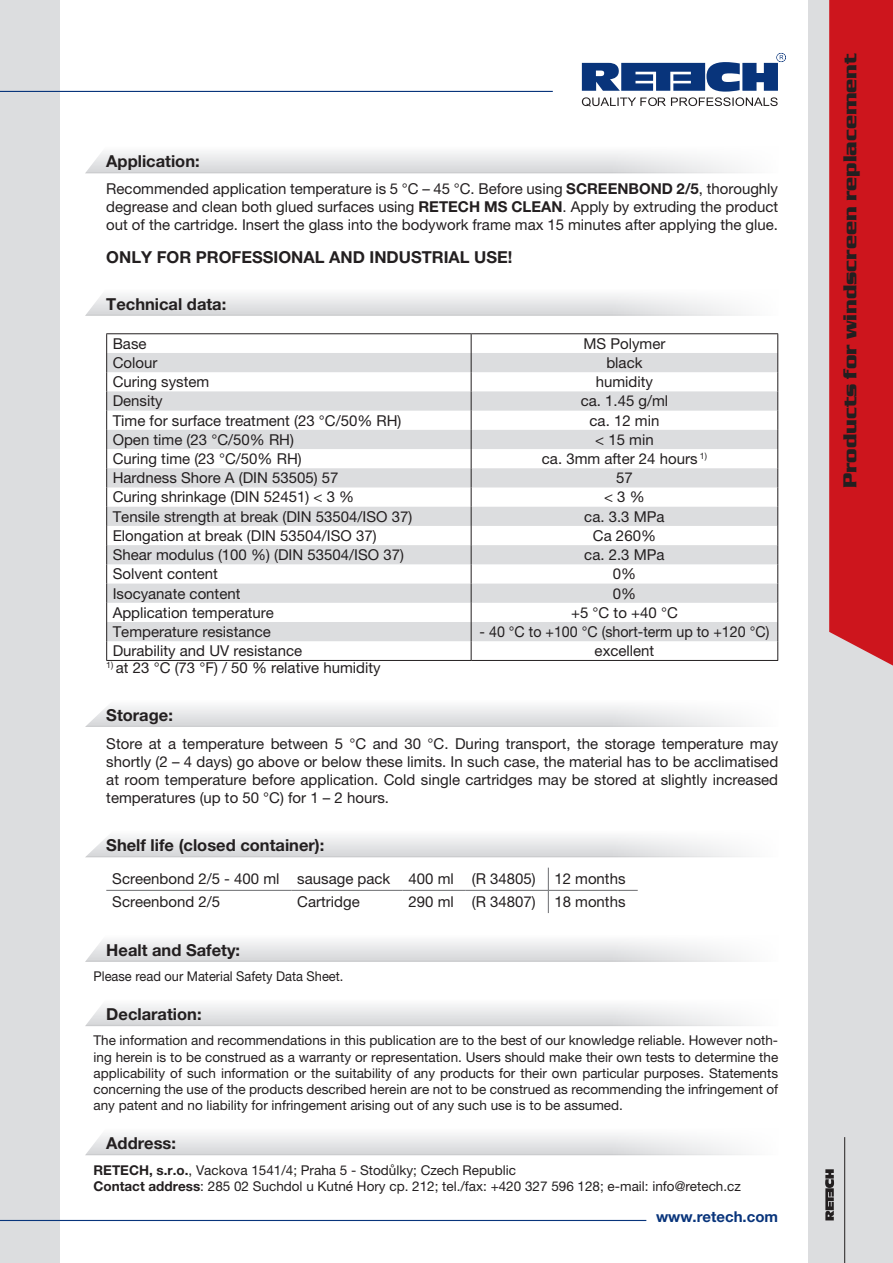
<style>
.page{position:relative;width:893px;height:1263px;background:#fff}
.page>*{position:absolute;margin:0;border:0;box-sizing:border-box;transform-origin:0 0}
.t1{font:700 19.5px "Serpentine DEE";color:#231f20}
.t2{font:700 16.5px "Helvetica Neue LT Pro";color:#231f20}
.t3{font:15px/18px "Helvetica Neue LT Pro";color:#231f20;text-align:justify}
.t4{font:15px "Helvetica Neue LT Pro";color:#231f20;scale:.95 1}
.t5{font:700 15px "Helvetica Neue LT Pro";color:#08347b}
.t6{font:13.5px/16.2px "Helvetica Neue LT Pro";color:#231f20;text-align:justify}
.t7{font:13.5px "Helvetica Neue LT Pro";color:#231f20;scale:.95 1}
.s1{font-weight:700}
</style>
<div class="page">
<div style="left:808px;top:0;width:85px;height:1263px;background:#dcdddf"></div>
<div style="left:829px;top:0;width:64px;height:666px;background:#cd151d"></div>
<div style="left:0;top:0;width:60px;height:1263px;background:#dcdddf"></div>
<hr style="left:0;top:91px;width:553px;height:1px;background:#08347b">
<svg style="left:582px;top:53px;width:204px;height:54px"></svg>
<hr style="left:844px;top:1137px;width:1px;height:126px;background:#231f20">
<svg style="left:825px;top:1169px;width:9px;height:51px"></svg>
<hr style="left:0;top:1220px;width:646px;height:1px;background:#08347b">
<svg style="left:85px;top:941px;width:661px;height:21px"></svg>
<svg style="left:85px;top:1005px;width:664px;height:21px"></svg>
<svg style="left:85px;top:1134px;width:664px;height:21px"></svg>
<svg style="left:85px;top:152px;width:664px;height:21px"></svg>
<svg style="left:85px;top:294px;width:661px;height:22px"></svg>
<svg style="left:107px;top:334px;width:670px;height:326px"></svg>
<svg style="left:107px;top:353px;width:670px;height:288px;fill:#dcdddf"></svg>
<hr style="left:106px;top:333px;width:365px;height:1px;background:#231f20">
<hr style="left:471px;top:333px;width:307px;height:1px;background:#231f20">
<svg style="left:106px;top:334px;width:1px;height:326px"></svg>
<svg style="left:777px;top:334px;width:1px;height:326px"></svg>
<hr style="left:106px;top:660px;width:365px;height:1px;background:#231f20">
<hr style="left:471px;top:660px;width:307px;height:1px;background:#231f20">
<svg style="left:471px;top:334px;width:1px;height:326px"></svg>
<svg style="left:85px;top:706px;width:661px;height:21px"></svg>
<svg style="left:85px;top:836px;width:664px;height:21px"></svg>
<hr style="left:106px;top:890px;width:185px;height:1px;background:#6c6d70">
<hr style="left:291px;top:890px;width:112px;height:1px;background:#6c6d70">
<hr style="left:403px;top:890px;width:63px;height:1px;background:#6c6d70">
<hr style="left:466px;top:890px;width:82px;height:1px;background:#6c6d70">
<hr style="left:548px;top:890px;width:90px;height:1px;background:#6c6d70">
<svg style="left:548px;top:868px;width:1px;height:45px"></svg>
<p class="t2" style="left:106px;top:151px;width:95px">Application:</p>
<p class="t3" style="left:106px;top:180px;width:673px">Recommended application temperature is 5 °C – 45 °C. Before using <span class="s1">SCREENBOND 2/5</span>, thoroughly degrease and clean both glued surfaces using <span class="s1">RETECH MS CLEAN</span>. Apply by extruding the product out of the cartridge. Insert the glass into the bodywork frame max 15 minutes after applying the glue.</p>
<p class="t2" style="left:106px;top:247px;width:408px">ONLY FOR PROFESSIONAL AND INDUSTRIAL USE!</p>
<p class="t2" style="left:106px;top:294px;width:122px">Technical data:</p>
<p class="t3" style="left:113px;top:334px;width:35px">Base</p>
<p class="t3" style="left:583px;top:334px;width:83px">MS Polymer</p>
<p class="t3" style="left:113px;top:353px;width:46px">Colour</p>
<p class="t3" style="left:606px;top:353px;width:38px">black</p>
<p class="t3" style="left:113px;top:373px;width:98px">Curing system</p>
<p class="t3" style="left:596px;top:373px;width:59px">humidity</p>
<p class="t3" style="left:113px;top:392px;width:52px">Density</p>
<p class="t3" style="left:581px;top:392px;width:89px">ca. 1.45 g/ml</p>
<p class="t3" style="left:113px;top:411px;width:290px">Time for surface treatment (23 °C/50% RH)</p>
<p class="t3" style="left:590px;top:411px;width:71px">ca. 12 min</p>
<p class="t3" style="left:113px;top:430px;width:183px">Open time (23 °C/50% RH)</p>
<p class="t3" style="left:595px;top:430px;width:60px">&lt; 15 min</p>
<p class="t3" style="left:113px;top:449px;width:191px">Curing time (23 °C/50% RH)</p>
<p class="t3" style="left:542px;top:449px;width:167px">ca. 3mm after 24 hours <sup>1)</sup></p>
<p class="t3" style="left:113px;top:469px;width:227px">Hardness Shore A (DIN 53505) 57</p>
<p class="t3" style="left:616px;top:469px;width:18px">57</p>
<p class="t3" style="left:113px;top:488px;width:243px">Curing shrinkage (DIN 52451) &lt; 3 %</p>
<p class="t3" style="left:604px;top:488px;width:42px">&lt; 3 %</p>
<p class="t3" style="left:113px;top:507px;width:301px">Tensile strength at break (DIN 53504/ISO 37)</p>
<p class="t3" style="left:584px;top:507px;width:82px">ca. 3.3 MPa</p>
<p class="t3" style="left:113px;top:526px;width:265px">Elongation at break (DIN 53504/ISO 37)</p>
<p class="t3" style="left:593px;top:526px;width:65px">Ca 260%</p>
<p class="t3" style="left:113px;top:546px;width:293px">Shear modulus (100 %) (DIN 53504/ISO 37)</p>
<p class="t3" style="left:584px;top:546px;width:82px">ca. 2.3 MPa</p>
<p class="t3" style="left:113px;top:565px;width:107px">Solvent content</p>
<p class="t3" style="left:613px;top:565px;width:25px">0%</p>
<p class="t3" style="left:113px;top:584px;width:129px">Isocyanate content</p>
<p class="t3" style="left:613px;top:584px;width:25px">0%</p>
<p class="t3" style="left:113px;top:603px;width:163px">Application temperature</p>
<p class="t3" style="left:571px;top:603px;width:108px">+5 °C to +40 °C</p>
<p class="t3" style="left:113px;top:622px;width:160px">Temperature resistance</p>
<p class="t4" style="left:480px;top:623px;width:306px">- 40 °C to +100 °C (short-term up to +120 °C)</p>
<p class="t3" style="left:113px;top:642px;width:191px">Durability and UV resistance</p>
<p class="t3" style="left:595px;top:642px;width:61px">excellent</p>
<p class="t3" style="left:106px;top:658px;width:276px"><sup>1)</sup> at 23 °C (73 °F) / 50 % relative humidity</p>
<p class="t2" style="left:106px;top:705px;width:68px">Storage:</p>
<p class="t3" style="left:106px;top:735px;width:673px">Store at a temperature between 5 °C and 30 °C. During transport, the storage temperature may shortly (2 – 4 days) go above or below these limits. In such case, the material has to be acclimatised at room temperature before application. Cold single cartridges may be stored at slightly increased temperatures (up to 50 °C) for 1 – 2 hours.</p>
<p class="t2" style="left:106px;top:835px;width:220px">Shelf life (closed container):</p>
<p class="t3" style="left:112px;top:867px;width:515px;line-height:22.6px">Screenbond 2/5 - 400 ml sausage pack 400 ml (R 34805) 12 months<br>Screenbond 2/5</p>
<p class="t3" style="left:297px;top:892px;width:64px">Cartridge</p>
<p class="t3" style="left:409px;top:892px;width:218px">290 ml (R 34807) 18 months</p>
<p class="t2" style="left:106px;top:940px;width:135px">Healt and Safety:</p>
<p class="t7" style="left:94px;top:968px;width:265px">Please read our Material Safety Data Sheet.</p>
<p class="t2" style="left:106px;top:1004px;width:97px">Declaration:</p>
<p class="t6" style="left:94px;top:1032px;width:686px">The information and recommendations in this publication are to the best of our knowledge reliable. However noth&shy;ing herein is to be construed as a warranty or representation. Users should make their own tests to determine the applicability of such information or the suitability of any products for their own particular purposes. Statements concerning the use of the products described herein are not to be construed as recommending the infringement of any patent and no liability for infringement arising out of any such use is to be assumed.</p>
<p class="t2" style="left:106px;top:1133px;width:71px">Address:</p>
<p class="t6" style="left:94px;top:1161px;width:649px"><span class="s1">RETECH, s.r.o.</span>, Vackova 1541/4; Praha 5 - Stodůlky; Czech Republic<br><span class="s1">Contact address</span>: 285 02 Suchdol u Kutné Hory cp. 212; tel./fax: +420 327 596 128; e-mail: info@retech.cz</p>
<p class="t5" style="left:656px;top:1207px;width:124px">www.retech.com</p>
<h1 class="t1" style="left:839px;top:488px;width:437px;rotate:-90deg">Products for windscreen replacement</h1>
</div>
